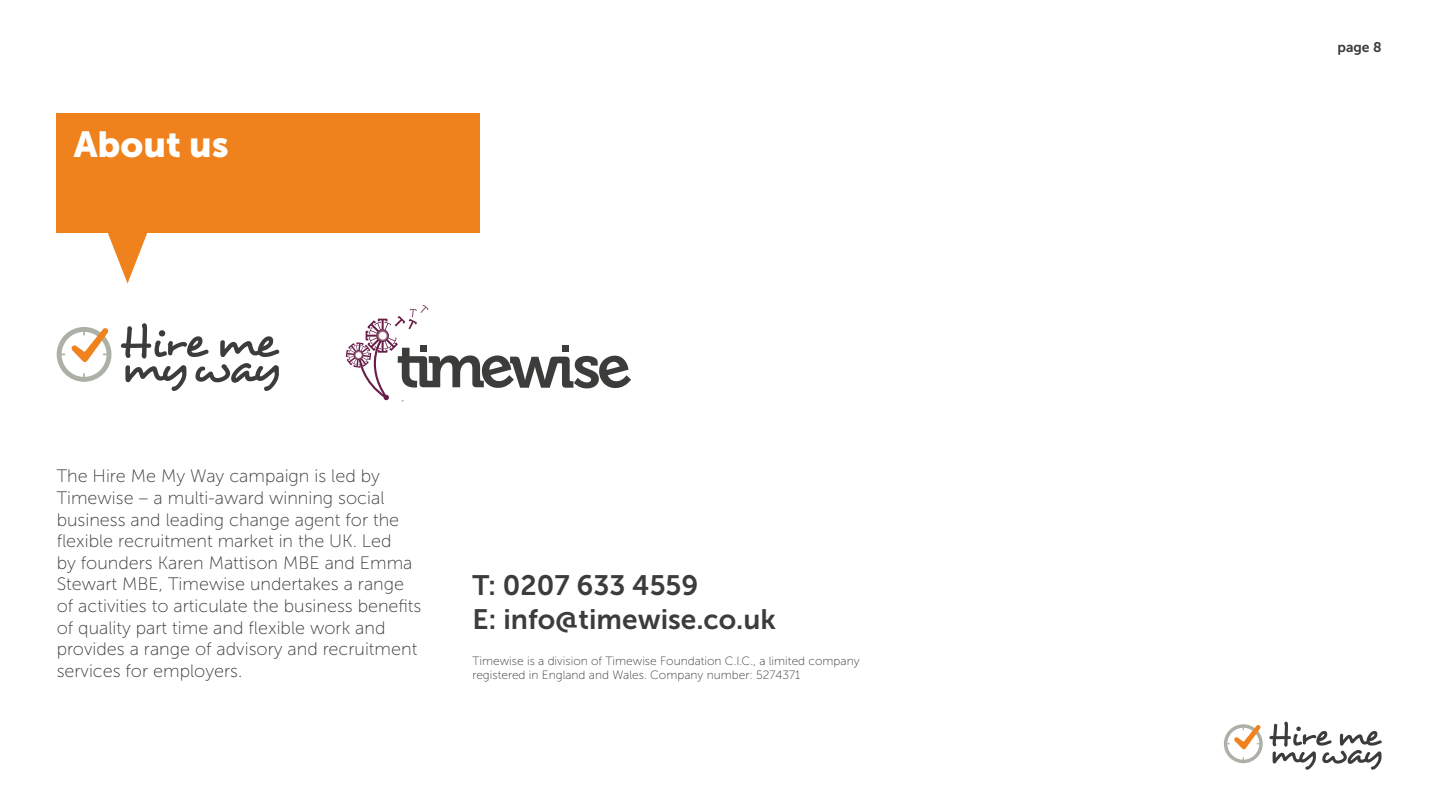
<style>
.page{position:relative;width:1440px;height:811px;background:#fff}
.page>*{position:absolute;margin:0;border:0;box-sizing:border-box;transform-origin:0 0}
.t1{font:36px "Museo Sans 900";color:#fff}
.t2{font:28px/33.6px "Museo Sans 700";color:#3c3c3b}
.t3{font:18px/21.6px "Museo Sans 100";color:#3c3c3b}
.t4{font:14px "Museo Sans 700";color:#3c3c3b}
.t5{font:12px/14.4px "Museo Sans 100";color:#3c3c3b}
</style>
<div class="page">
<svg style="left:1269px;top:721px;width:113px;height:48px"></svg>
<svg style="left:1224px;top:724px;width:39px;height:39px"></svg>
<svg style="left:98px;top:232px;width:59px;height:51px"></svg>
<div style="left:57px;top:113px;width:423px;height:119px;background:#f0821d"></div>
<svg style="left:121px;top:323px;width:158px;height:68px"></svg>
<svg style="left:57px;top:327px;width:55px;height:55px"></svg>
<svg style="left:346px;top:305px;width:285px;height:96px"></svg>
<h1 class="t1" style="left:74px;top:124px;width:157px">About us</h1>
<p class="t3" style="left:57px;top:465px;width:366px">The Hire Me My Way campaign is led by Timewise – a multi-award winning social business and leading change agent for the flexible recruitment market in the UK. Led<br>by founders Karen Mattison MBE and Emma Stewart MBE, Timewise undertakes a range of activities to articulate the business benefits of quality part time and flexible work and provides a range of advisory and recruitment services for employers.</p>
<h2 class="t2" style="left:472px;top:569px;width:305px">T: 0207 633 4559<br>E: info@timewise.co.uk</h2>
<p class="t5" style="left:472px;top:654px;width:389px">Timewise is a division of Timewise Foundation C.I.C., a limited company registered in England and Wales. Company number: 5274371</p>
<p class="t4" style="left:1338px;top:39px;width:46px">page 8</p>
</div>
